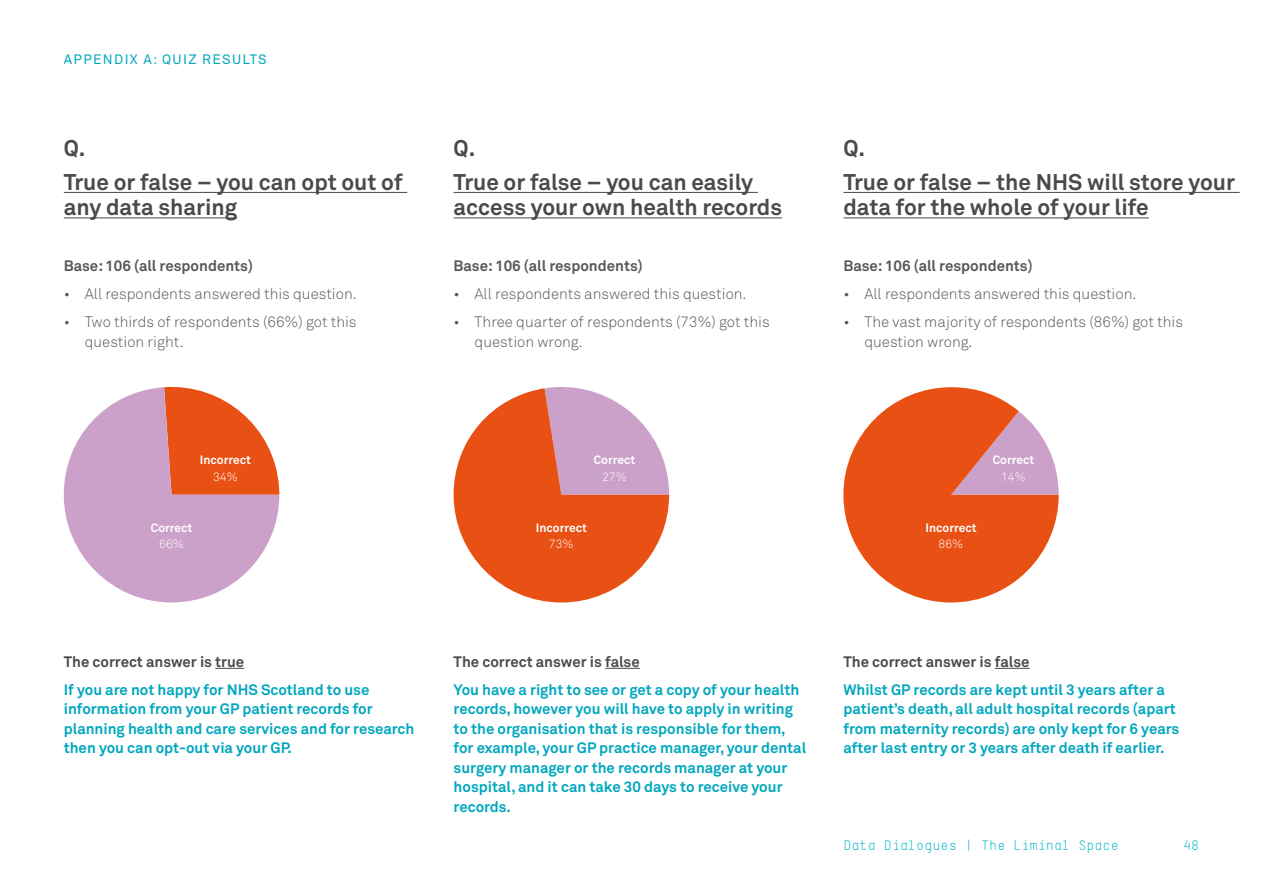
<style>
.page{position:relative;width:1263px;height:893px;background:#fff}
.page>*{position:absolute;margin:0;border:0;box-sizing:border-box;transform-origin:0 0}
.t1{font:700 22.5px/34px "Akkurat Pro";color:#4a4a49}
.t2{font:700 15px/19.5px "Akkurat Pro";color:#00a7bf}
.t3{font:300 15px/19.5px "Akkurat Pro";color:#575756}
.t4{font:700 15px "Akkurat Pro";color:#575756}
.t5{font:700 15px "Akkurat Pro";color:#4a4a49}
.t6{font:13.5px "TSTAR Mono Round";color:#00b4c9}
.t7{font:13.5px "Akkurat Pro";letter-spacing:.1em;color:#00a7bf}
.t8{font:700 12px "Akkurat Pro";color:#fff}
.t9{font:300 12px "Akkurat Pro";color:#fff}
</style>
<div class="page">
<hr style="left:454px;top:192px;width:304px;height:1px;background:#4a4a49">
<hr style="left:454px;top:217px;width:328px;height:1px;background:#4a4a49">
<hr style="left:64px;top:192px;width:343px;height:1px;background:#4a4a49">
<hr style="left:64px;top:217px;width:173px;height:1px;background:#4a4a49">
<hr style="left:843px;top:192px;width:397px;height:1px;background:#4a4a49">
<hr style="left:843px;top:217px;width:306px;height:1px;background:#4a4a49">
<hr style="left:605px;top:668px;width:35px;height:1px;background:#4a4a49">
<svg style="left:215px;top:668px;width:29px;height:1px"></svg>
<hr style="left:995px;top:668px;width:35px;height:1px;background:#4a4a49">
<svg style="left:64px;top:387px;width:215px;height:215px;fill:#cba1c9"></svg>
<svg style="left:454px;top:388px;width:215px;height:214px;fill:#e95114"></svg>
<svg style="left:843px;top:387px;width:216px;height:215px;fill:#e95114"></svg>
<p class="t7" style="left:64px;top:51px;width:204px">APPENDIX A: QUIZ RESULTS</p>
<h1 class="t1" style="left:64px;top:131px;width:340px">Q.<br>True or false – you can opt out of</h1>
<h1 class="t1" style="left:64px;top:190px;width:175px">any data sharing</h1>
<p class="t4" style="left:64px;top:257px;width:191px">Base: 106 (all respondents)</p>
<p class="t3" style="left:64px;top:284px;width:294px">• All respondents answered this question.</p>
<p class="t3" style="left:85px;top:312px;width:273px;text-indent:-21px">• Two thirds of respondents (66%) got this question right.</p>
<h1 class="t1" style="left:454px;top:131px;width:301px">Q.<br>True or false – you can easily</h1>
<h1 class="t1" style="left:454px;top:190px;width:330px">access your own health records</h1>
<p class="t4" style="left:454px;top:257px;width:191px">Base: 106 (all respondents)</p>
<p class="t3" style="left:454px;top:284px;width:294px">• All respondents answered this question.</p>
<p class="t3" style="left:475px;top:312px;width:297px;text-indent:-21px">• Three quarter of respondents (73%) got this question wrong.</p>
<h1 class="t1" style="left:843px;top:131px;width:393px">Q.<br>True or false – the NHS will store your</h1>
<h1 class="t1" style="left:843px;top:190px;width:307px">data for the whole of your life</h1>
<p class="t4" style="left:843px;top:257px;width:191px">Base: 106 (all respondents)</p>
<p class="t3" style="left:843px;top:284px;width:294px">• All respondents answered this question.</p>
<p class="t3" style="left:864px;top:312px;width:320px;text-indent:-21px">• The vast majority of respondents (86%) got this question wrong.</p>
<p class="t8" style="left:200px;top:452px;width:52px">Incorrect</p>
<p class="t9" style="left:213px;top:469px;width:26px">34%</p>
<p class="t8" style="left:594px;top:452px;width:43px">Correct</p>
<p class="t9" style="left:602px;top:469px;width:26px">27%</p>
<p class="t8" style="left:993px;top:452px;width:43px">Correct</p>
<p class="t9" style="left:1001px;top:469px;width:26px">14%</p>
<p class="t8" style="left:151px;top:520px;width:43px">Correct</p>
<p class="t9" style="left:159px;top:537px;width:26px">66%</p>
<p class="t8" style="left:536px;top:520px;width:52px">Incorrect</p>
<p class="t9" style="left:549px;top:537px;width:26px">73%</p>
<p class="t8" style="left:925px;top:520px;width:52px">Incorrect</p>
<p class="t9" style="left:939px;top:537px;width:26px">86%</p>
<p class="t5" style="left:64px;top:652px;width:182px">The correct answer is true</p>
<p class="t2" style="left:64px;top:679px;width:352px">If you are not happy for NHS Scotland to use information from your GP patient records for planning health and care services and for research then you can opt-out via your GP.</p>
<p class="t5" style="left:454px;top:652px;width:188px">The correct answer is false</p>
<p class="t2" style="left:454px;top:679px;width:354px">You have a right to see or get a copy of your health records, however you will have to apply in writing to the organisation that is responsible for them, for example, your GP practice manager, your dental surgery manager or the records manager at your hospital, and it can take 30 days to receive your records.</p>
<p class="t5" style="left:843px;top:652px;width:188px">The correct answer is false</p>
<p class="t2" style="left:843px;top:679px;width:337px">Whilst GP records are kept until 3 years after a patient’s death, all adult hospital records (apart from maternity records) are only kept for 6 years after last entry or 3 years after death if earlier.</p>
<p class="t6" style="left:843px;top:838px;width:277px">Data Dialogues | The Liminal Space</p>
<p class="t6" style="left:1183px;top:838px;width:18px">48</p>
</div>
